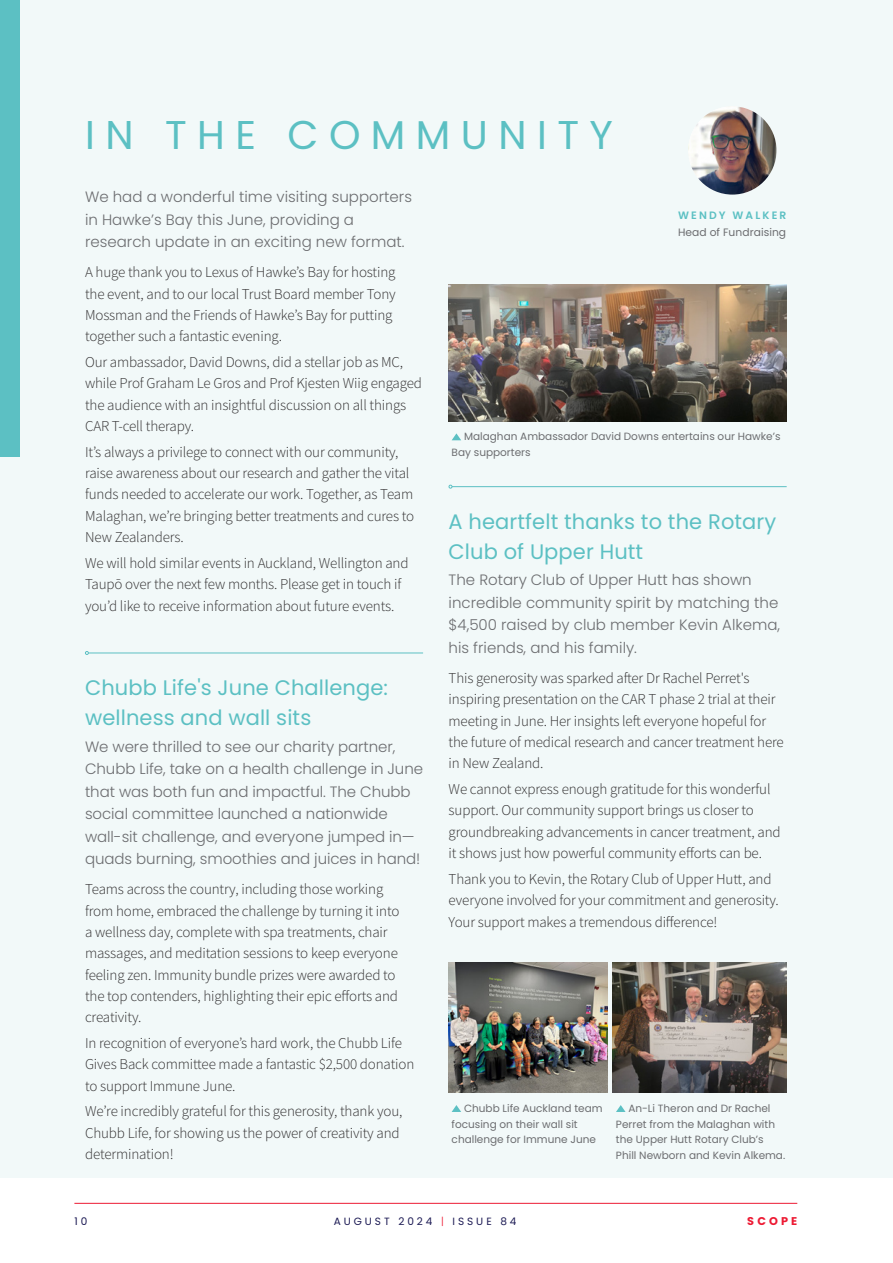
<style>
.page{position:relative;width:893px;height:1263px;background:#fff}
.page>*{position:absolute;margin:0;border:0;box-sizing:border-box;transform-origin:0 0}
.t1{font:40.05px "Poppins";letter-spacing:.26em;color:#5cc0c3}
.t2{font:21px/30px "Poppins";letter-spacing:.005em;color:#5cc0c3}
.Scope_Body{font:300 15px/21.3px "Source Sans Pro";letter-spacing:-.01em;color:#312f30}
.Scope_Intro{font:300 15px/22.5px "Poppins";color:#6c6d70}
.t3{font:700 11.25px "Poppins";letter-spacing:.28em;color:#ed1a33}
.Pull-out{font:10.65px "Poppins";letter-spacing:.005em;color:#6c6d70}
.Pull-out-2{font:600 10.65px "Poppins";letter-spacing:.2em;color:#5cc0c3}
.Scope_image_credit{font:10.5px/15.8px "Poppins";color:#6c6d70}
.t4{font:10.5px "Poppins";letter-spacing:.28em;color:#1c1a54}
.s1{font-weight:300;color:#ed1a33}
</style>
<div class="page">
<div style="left:0;top:0;width:893px;height:1178px;background:#f2f9f9"></div>
<hr style="left:74px;top:1203px;width:723px;height:1px;background:#ed1a33">
<div style="left:0;top:0;width:19px;height:456px;background:#5cc0c3"></div>
<svg style="left:452px;top:433px;width:9px;height:7px"></svg>
<hr style="left:88px;top:653px;width:335px;height:1px;background:#5cc0c3">
<svg style="left:85px;top:651px;width:4px;height:4px"></svg>
<img style="left:449px;top:285px;width:338px;height:137px">
<hr style="left:452px;top:486px;width:335px;height:1px;background:#5cc0c3">
<img style="left:688px;top:106px;width:88px;height:89px;border-radius:44px">
<img style="left:613px;top:962px;width:174px;height:130px">
<img style="left:449px;top:962px;width:158px;height:130px">
<svg style="left:616px;top:1105px;width:10px;height:7px"></svg>
<svg style="left:452px;top:1105px;width:9px;height:7px"></svg>
<h1 class="t1" style="left:85px;top:112px;width:529px">IN THE COMMUNITY</h1>
<p class="Scope_Intro" style="left:85px;top:186px;width:328px">We had a wonderful time visiting supporters in Hawke’s Bay this June, providing a research update in an exciting new format.</p>
<p class="Scope_Body" style="left:85px;top:262px;width:312px">A huge thank you to Lexus of Hawke’s Bay for hosting the event, and to our local Trust Board member Tony Mossman and the Friends of Hawke’s Bay for putting together such a fantastic evening.</p>
<p class="Scope_Body" style="left:85px;top:351px;width:339px">Our ambassador, David Downs, did a stellar job as MC, while Prof Graham Le Gros and Prof Kjesten Wiig engaged the audience with an insightful discussion on all things CAR T-cell therapy.</p>
<p class="Scope_Body" style="left:85px;top:441px;width:331px">It’s always a privilege to connect with our community, raise awareness about our research and gather the vital funds needed to accelerate our work. Together, as Team Malaghan, we’re bringing better treatments and cures to New Zealanders.</p>
<p class="Scope_Body" style="left:85px;top:552px;width:325px">We will hold similar events in Auckland, Wellington and<br>Taupō over the next few months. Please get in touch if you’d like to receive information about future events.</p>
<h1 class="t2" style="left:85px;top:673px;width:304px">Chubb Life's June Challenge: wellness and wall sits</h1>
<p class="Scope_Intro" style="left:85px;top:735px;width:340px">We were thrilled to see our charity partner, Chubb Life, take on a health challenge in June that was both fun and impactful. The Chubb social committee launched a nationwide wall-sit challenge, and everyone jumped in— quads burning, smoothies and juices in hand!</p>
<p class="Scope_Body" style="left:85px;top:878px;width:316px">Teams across the country, including those working from home, embraced the challenge by turning it into a wellness day, complete with spa treatments, chair massages, and meditation sessions to keep everyone feeling zen. Immunity bundle prizes were awarded to the top contenders, highlighting their epic efforts and creativity.</p>
<p class="Scope_Body" style="left:85px;top:1032px;width:331px">In recognition of everyone’s hard work, the Chubb Life<br>Gives Back committee made a fantastic $2,500 donation to support Immune June.</p>
<p class="Scope_Body" style="left:85px;top:1101px;width:319px">We’re incredibly grateful for this generosity, thank you,<br>Chubb Life, for showing us the power of creativity and determination!</p>
<p class="Pull-out-2" style="left:678px;top:209px;width:110px">WENDY WALKER</p>
<p class="Pull-out" style="left:678px;top:227px;width:110px">Head of Fundraising</p>
<p class="Scope_image_credit" style="left:452px;top:429px;width:330px;text-indent:12px">Malaghan Ambassador David Downs entertains our Hawke’s<br>Bay supporters</p>
<h1 class="t2" style="left:449px;top:506px;width:329px">A heartfelt thanks to the Rotary<br>Club of Upper Hutt</h1>
<p class="Scope_Intro" style="left:449px;top:569px;width:333px">The Rotary Club of Upper Hutt has shown incredible community spirit by matching the $4,500 raised by club member Kevin Alkema, his friends, and his family.</p>
<p class="Scope_Body" style="left:449px;top:667px;width:337px">This generosity was sparked after Dr Rachel Perret's inspiring presentation on the CAR T phase 2 trial at their meeting in June. Her insights left everyone hopeful for the future of medical research and cancer treatment here in New Zealand.</p>
<p class="Scope_Body" style="left:449px;top:778px;width:334px">We cannot express enough gratitude for this wonderful support. Our community support brings us closer to groundbreaking advancements in cancer treatment, and it shows just how powerful community efforts can be.</p>
<p class="Scope_Body" style="left:449px;top:868px;width:332px">Thank you to Kevin, the Rotary Club of Upper Hutt, and everyone involved for your commitment and generosity.<br>Your support makes a tremendous difference!</p>
<p class="Scope_image_credit" style="left:452px;top:1100px;width:152px;text-indent:12px">Chubb Life Auckland team focusing on their wall sit challenge for Immune June</p>
<p class="Scope_image_credit" style="left:616px;top:1100px;width:171px;text-indent:12px">An-Li Theron and Dr Rachel<br>Perret from the Malaghan with the Upper Hutt Rotary Club’s<br>Phill Newborn and Kevin Alkema.</p>
<p class="t4" style="left:74px;top:1215px;width:14px">1 0</p>
<p class="t4" style="left:334px;top:1215px;width:184px">AUGUST 2024 <span class="s1">|</span> ISSUE 84</p>
<p class="t3" style="left:747px;top:1215px;width:52px">SCOPE</p>
</div>
